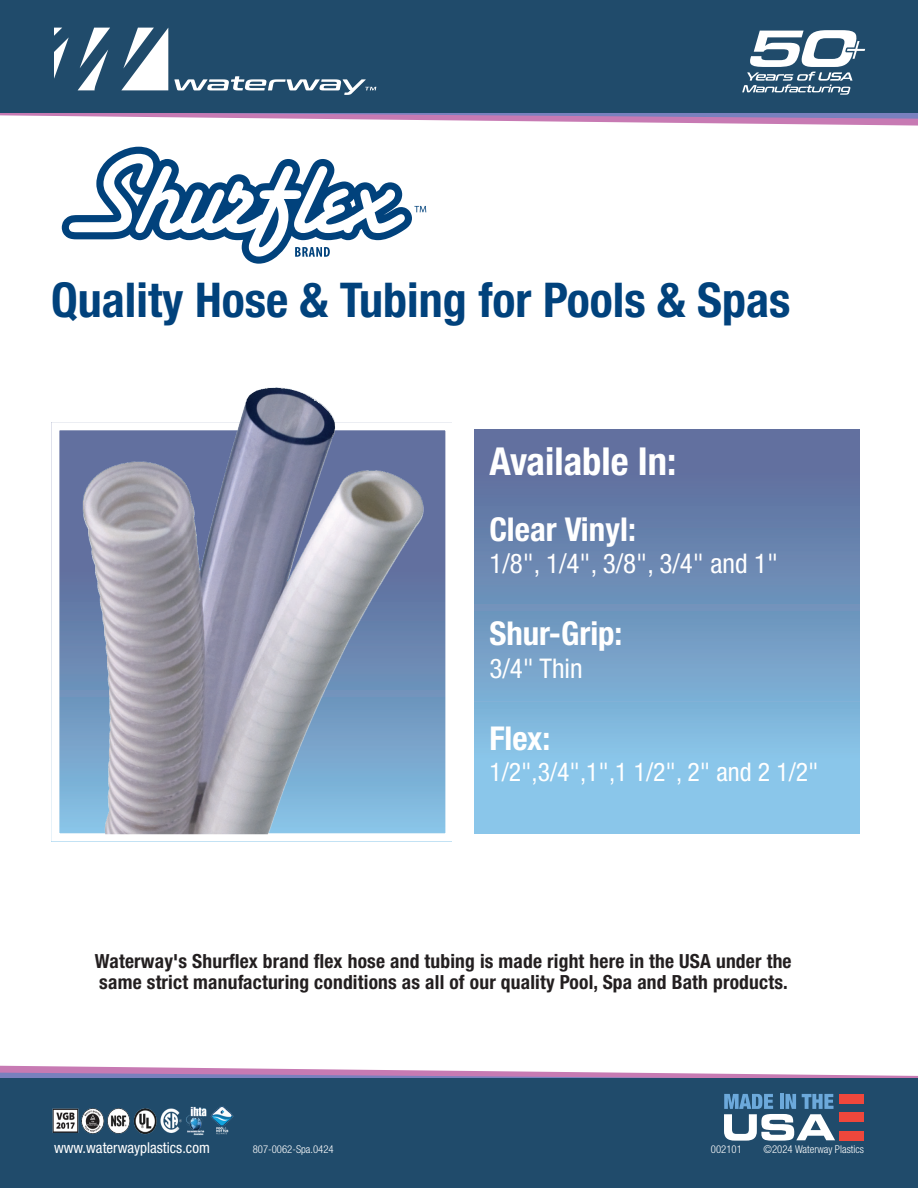
<style>
.page{position:relative;width:918px;height:1188px;background:#fff}
.page>*{position:absolute;margin:0;border:0;box-sizing:border-box;transform-origin:0 0}
.t1{font:700 condensed 48px "Helvetica Neue LT Pro";color:#01427c}
.t2{font:700 condensed 38.55px "Helvetica Neue LT Pro";color:#fff}
.t3{font:700 condensed 32.85px "Helvetica Neue LT Pro";color:#fff}
.t4{font:condensed 27.15px "Helvetica Neue LT Pro";color:#fff}
.t5{font:condensed 25.65px "Helvetica Neue LT Pro";color:#fff}
.t6{font:700 condensed 19.5px/21px "Helvetica Neue LT Pro";letter-spacing:.01em;color:#231f20}
.t7{font:condensed 15px "Helvetica Neue LT Pro";color:#fff}
.t8{font:300 condensed 10.8px "Helvetica Neue LT Pro";color:#fff}
</style>
<div class="page">
<svg style="left:0;top:1066px;width:648px;height:7px"></svg>
<svg style="left:0;top:1073px;width:918px;height:5px;background:#ac87bd"></svg>
<div style="left:0;top:1078px;width:918px;height:110px;background:#204b6b"></div>
<svg style="left:335px;top:119px;width:583px;height:7px"></svg>
<svg style="left:0;top:113px;width:918px;height:6px;background:#af8abf"></svg>
<div style="left:0;top:0;width:918px;height:113px;background:#204b6b"></div>
<svg style="left:78px;top:28px;width:32px;height:62px"></svg>
<svg style="left:121px;top:28px;width:47px;height:62px"></svg>
<svg style="left:54px;top:28px;width:15px;height:51px"></svg>
<svg style="left:174px;top:76px;width:202px;height:19px"></svg>
<img style="left:52px;top:1106px;width:182px;height:29px">
<svg style="left:724px;top:1094px;width:111px;height:47px"></svg>
<div style="left:840px;top:1094px;width:24px;height:10px;background:#ef473c"></div>
<div style="left:840px;top:1112px;width:24px;height:10px;background:#ef473c"></div>
<div style="left:840px;top:1131px;width:24px;height:9px;background:#ef473c"></div>
<svg style="left:742px;top:30px;width:123px;height:65px"></svg>
<svg style="left:62px;top:147px;width:365px;height:117px"></svg>
<img style="left:51px;top:387px;width:401px;height:454px">
<div style="left:475px;top:430px;width:384px;height:403px;background:linear-gradient(to bottom,#5b6796,#8ed1f3)"></div>
<h1 class="t1" style="left:51px;top:271px;width:741px">Quality Hose &amp; Tubing for Pools &amp; Spas</h1>
<h2 class="t2" style="left:489px;top:438px;width:189px">Available In:</h2>
<h3 class="t3" style="left:489px;top:509px;width:148px">Clear Vinyl:</h3>
<h3 class="t4" style="left:489px;top:548px;width:290px">1/8", 1/4", 3/8", 3/4" and 1"</h3>
<h3 class="t3" style="left:489px;top:614px;width:135px">Shur-Grip:</h3>
<h3 class="t4" style="left:489px;top:652px;width:95px">3/4" Thin</h3>
<h3 class="t3" style="left:489px;top:719px;width:63px">Flex:</h3>
<h3 class="t5" style="left:489px;top:757px;width:331px">1/2",3/4",1",1 1/2", 2" and 2 1/2"</h3>
<p class="t6" style="left:95px;top:950px;width:698px">Waterway's Shurflex brand flex hose and tubing is made right here in the USA under the same strict manufacturing conditions as all of our quality Pool, Spa and Bath products.</p>
<p class="t7" style="left:54px;top:1139px;width:157px">www.waterwayplastics.com</p>
<p class="t8" style="left:253px;top:1143px;width:83px">807-0062-Spa.0424</p>
<p class="t8" style="left:711px;top:1143px;width:32px">002101</p>
<p class="t8" style="left:764px;top:1143px;width:102px">©2024 Waterway Plastics</p>
</div>
